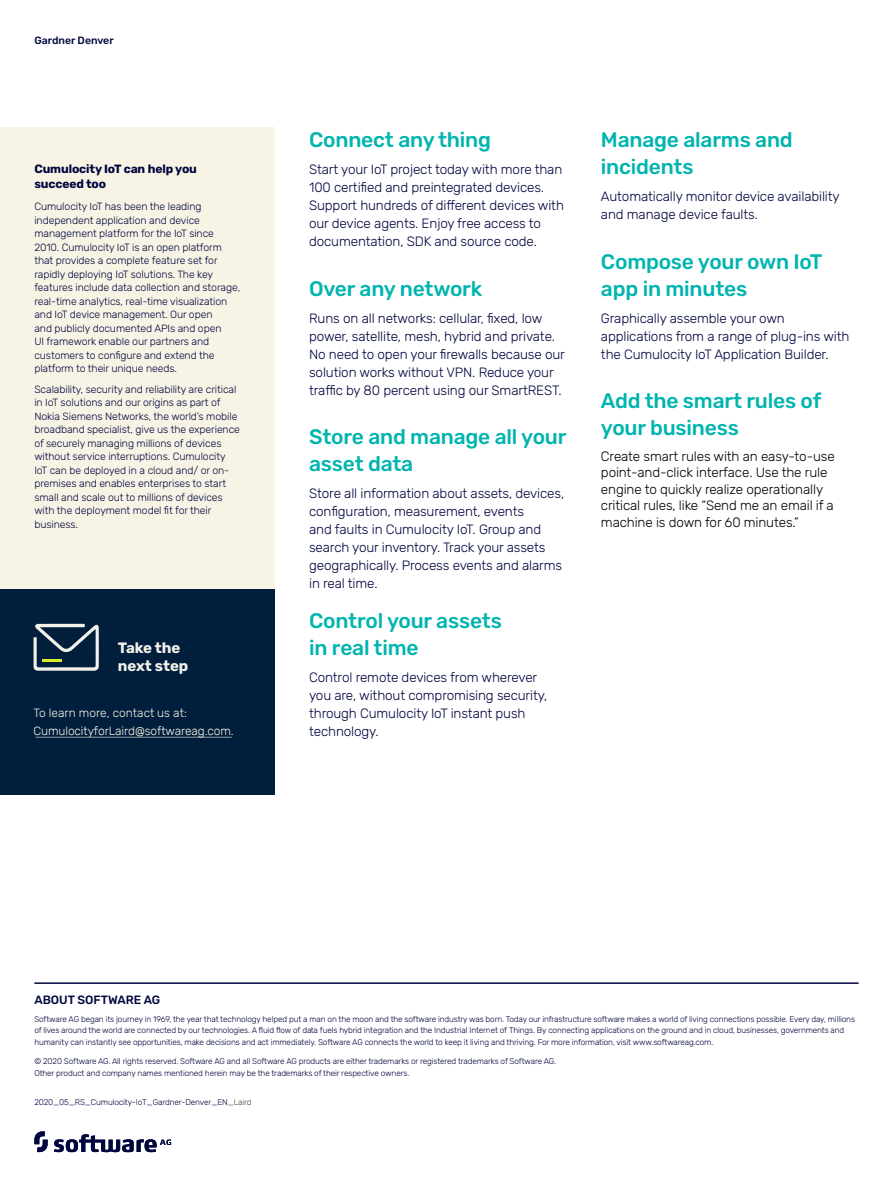
<style>
.page{position:relative;width:893px;height:1187px;background:#fff}
.page>*{position:absolute;margin:0;border:0;box-sizing:border-box;transform-origin:0 0}
.t1{font:500 21px/27px "Rubik";letter-spacing:-.01em;color:#00b5af}
.t2{font:700 15px/18px "Rubik";letter-spacing:-.005em;color:#f2f2ea}
.t3{font:300 13.5px/18px "Rubik";letter-spacing:-.01em;color:#00053e}
.t4{font:300 13.5px/16.5px "Rubik";letter-spacing:-.01em;color:#000}
.t5{font:300 12px/18px "Rubik";letter-spacing:-.01em;color:#f8f4e5}
.t6{font:700 12px/15px "Rubik";letter-spacing:-.01em;color:#00053e}
.t7{font:500 12px "Rubik";color:#00053e}
.t8{font:300 10.5px/13.5px "Rubik";letter-spacing:-.01em;color:#00053e}
.t9{font:500 10.5px "Rubik";color:#00053e}
.t10{font:300 8.25px/11.2px "Rubik";letter-spacing:-.015em;color:#00053e}
.s1{color:#4c4c4c}
</style>
<div class="page">
<svg style="left:34px;top:1131px;width:137px;height:21px"></svg>
<hr style="left:34px;top:982px;width:825px;height:1px;background:#00053e">
<div style="left:0;top:128px;width:274px;height:608px;background:#f8f4e5"></div>
<div style="left:0;top:589px;width:275px;height:205px;background:#011f3d"></div>
<hr style="left:36px;top:736px;width:196px;height:2px;background:#f8f4e5">
<svg style="left:34px;top:623px;width:65px;height:47px"></svg>
<p class="t9" style="left:34px;top:35px;width:81px">Gardner Denver</p>
<p class="t6" style="left:34px;top:161px;width:164px">Cumulocity IoT can help you succeed too</p>
<p class="t8" style="left:34px;top:200px;width:207px">Cumulocity IoT has been the leading independent application and device management platform for the IoT since 2010. Cumulocity IoT is an open platform that provides a complete feature set for rapidly deploying IoT solutions. The key features include data collection and storage, real-time analytics, real-time visualization and IoT device management. Our open<br>and publicly documented APIs and open<br>UI framework enable our partners and customers to configure and extend the platform to their unique needs.</p>
<p class="t8" style="left:34px;top:382px;width:207px">Scalability, security and reliability are critical in IoT solutions and our origins as part of Nokia Siemens Networks, the world’s mobile broadband specialist, give us the experience of securely managing millions of devices without service interruptions. Cumulocity IoT can be deployed in a cloud and/ or on&shy;premises and enables enterprises to start small and scale out to millions of devices with the deployment model fit for their business.</p>
<p class="t2" style="left:118px;top:639px;width:72px">Take the next step</p>
<p class="t5" style="left:34px;top:704px;width:202px">To learn more, contact us at:<br>CumulocityforLaird@softwareag.com.</p>
<h1 class="t1" style="left:309px;top:127px;width:184px">Connect any thing</h1>
<p class="t3" style="left:309px;top:161px;width:256px">Start your IoT project today with more than 100 certified and preintegrated devices.<br>Support hundreds of different devices with our device agents. Enjoy free access to documentation, SDK and source code.</p>
<h1 class="t1" style="left:309px;top:275px;width:175px">Over any network</h1>
<p class="t3" style="left:309px;top:309px;width:257px">Runs on all networks: cellular, fixed, low power, satellite, mesh, hybrid and private.<br>No need to open your firewalls because our solution works without VPN. Reduce your traffic by 80 percent using our SmartREST.</p>
<h1 class="t1" style="left:309px;top:424px;width:259px">Store and manage all your asset data</h1>
<p class="t3" style="left:309px;top:484px;width:257px">Store all information about assets, devices, configuration, measurement, events<br>and faults in Cumulocity IoT. Group and search your inventory. Track your assets geographically. Process events and alarms in real time.</p>
<h1 class="t1" style="left:309px;top:608px;width:194px">Control your assets in real time</h1>
<p class="t3" style="left:309px;top:668px;width:240px">Control remote devices from wherever you are, without compromising security, through Cumulocity IoT instant push technology.</p>
<h1 class="t1" style="left:601px;top:127px;width:193px">Manage alarms and incidents</h1>
<p class="t3" style="left:601px;top:188px;width:240px">Automatically monitor device availability and manage device faults.</p>
<h1 class="t1" style="left:601px;top:248px;width:223px">Compose your own IoT app in minutes</h1>
<p class="t3" style="left:601px;top:309px;width:250px">Graphically assemble your own applications from a range of plug-ins with the Cumulocity IoT Application Builder.</p>
<h1 class="t1" style="left:601px;top:388px;width:222px">Add the smart rules of your business</h1>
<p class="t4" style="left:601px;top:448px;width:235px">Create smart rules with an easy-to-use point-and-click interface. Use the rule engine to quickly realize operationally critical rules, like “Send me an email if a machine is down for 60 minutes.”</p>
<p class="t7" style="left:34px;top:993px;width:127px">ABOUT SOFTWARE AG</p>
<p class="t10" style="left:34px;top:1013px;width:822px">Software AG began its journey in 1969, the year that technology helped put a man on the moon and the software industry was born. Today our infrastructure software makes a world of living connections possible. Every day, millions of lives around the world are connected by our technologies. A fluid flow of data fuels hybrid integration and the Industrial Internet of Things. By connecting applications on the ground and in cloud, businesses, governments and humanity can instantly see opportunities, make decisions and act immediately. Software AG connects the world to keep it living and thriving. For more information, visit www.softwareag.com.</p>
<p class="t10" style="left:34px;top:1056px;width:523px">© 2020 Software AG. All rights reserved. Software AG and all Software AG products are either trademarks or registered trademarks of Software AG.<br>Other product and company names mentioned herein may be the trademarks of their respective owners.</p>
<p class="t10" style="left:34px;top:1096px;width:219px">2020_05_RS_Cumulocity-IoT_Gardner-Denver_EN<span class="s1">_Laird</span></p>
</div>
